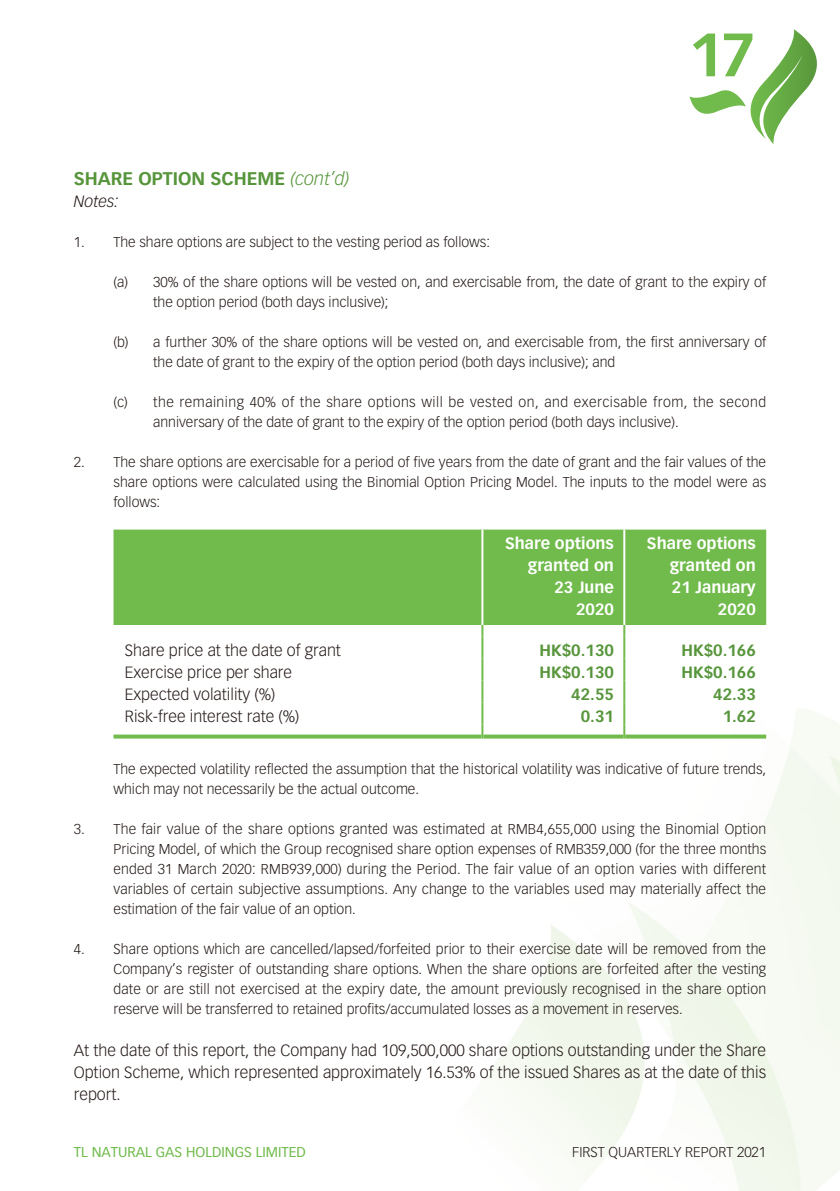
<style>
.page{position:relative;width:840px;height:1191px;background:#fff}
.page>*{position:absolute;margin:0;border:0;box-sizing:border-box;transform-origin:0 0}
.t1{font:700 60px "Vectora LT Std";color:#70bb4b}
.t2{font:700 18px "Vectora LT Std";color:#57953b}
.t3{font:300 16px/22px "Vectora LT Std";color:#231916;text-align:justify}
.t4{font:700 16px/22px "Vectora LT Std";color:#fff;text-align:right}
.t5{font:700 16px "Vectora LT Std";color:#57953b}
.t6{font:italic 300 16px "Vectora LT Std";color:#231916}
.t7{font:300 14px/20px "Vectora LT Std";color:#231916}
.t8{font:14px "Vectora LT Std";color:#70bb4b}
.s1{font-weight:300;font-style:italic}
</style>
<div class="page">
<img style="left:418px;top:648px;width:421px;height:543px">
<svg style="left:689px;top:29px;width:128px;height:115px"></svg>
<div style="left:113px;top:529px;width:652px;height:96px;background:#70bb4b"></div>
<hr style="left:481px;top:529px;width:2px;height:96px;background:#fff">
<hr style="left:623px;top:529px;width:2px;height:96px;background:#fff">
<svg style="left:481px;top:625px;width:2px;height:11px"></svg>
<svg style="left:623px;top:625px;width:2px;height:11px"></svg>
<hr style="left:481px;top:636px;width:2px;height:22px;background:#70bb4b">
<hr style="left:623px;top:636px;width:2px;height:22px;background:#70bb4b">
<hr style="left:481px;top:658px;width:2px;height:22px;background:#70bb4b">
<hr style="left:481px;top:680px;width:2px;height:22px;background:#70bb4b">
<hr style="left:623px;top:658px;width:2px;height:22px;background:#70bb4b">
<hr style="left:623px;top:680px;width:2px;height:22px;background:#70bb4b">
<hr style="left:481px;top:702px;width:2px;height:22px;background:#70bb4b">
<hr style="left:623px;top:702px;width:2px;height:22px;background:#70bb4b">
<svg style="left:481px;top:724px;width:2px;height:14px"></svg>
<svg style="left:623px;top:724px;width:2px;height:14px"></svg>
<svg style="left:113px;top:734px;width:368px;height:4px"></svg>
<svg style="left:483px;top:734px;width:140px;height:4px"></svg>
<svg style="left:625px;top:734px;width:140px;height:4px"></svg>
<h1 class="t1" style="left:688px;top:26px;width:70px">17</h1>
<p class="t2" style="left:74px;top:170px;width:277px">SHARE OPTION SCHEME <span class="s1">(cont’d)</span></p>
<p class="t6" style="left:74px;top:194px;width:46px">Notes:</p>
<p class="t7" style="left:74px;top:233px;width:417px">1. The share options are subject to the vesting period as follows:</p>
<p class="t7" style="left:153px;top:273px;width:614px;text-indent:-40px">(a) 30% of the share options will be vested on, and exercisable from, the date of grant to the expiry of the option period (both days inclusive);</p>
<p class="t7" style="left:153px;top:333px;width:614px;text-indent:-40px">(b) a further 30% of the share options will be vested on, and exercisable from, the first anniversary of the date of grant to the expiry of the option period (both days inclusive); and</p>
<p class="t7" style="left:153px;top:393px;width:614px;text-indent:-40px">(c) the remaining 40% of the share options will be vested on, and exercisable from, the second anniversary of the date of grant to the expiry of the option period (both days inclusive).</p>
<p class="t7" style="left:113px;top:453px;width:653px;text-align:justify;text-indent:-40px">2. The share options are exercisable for a period of five years from the date of grant and the fair values of the share options were calculated using the Binomial Option Pricing Model. The inputs to the model were as follows:</p>
<p class="t4" style="left:505px;top:533px;width:110px">Share options granted on<br>23 June<br>2020</p>
<p class="t4" style="left:646px;top:533px;width:110px">Share options granted on<br>21 January<br>2020</p>
<p class="t3" style="left:125px;top:640px;width:217px">Share price at the date of grant</p>
<p class="t5" style="left:539px;top:642px;width:76px">HK$0.130</p>
<p class="t5" style="left:681px;top:642px;width:76px">HK$0.166</p>
<p class="t3" style="left:125px;top:662px;width:169px">Exercise price per share</p>
<p class="t5" style="left:539px;top:664px;width:76px">HK$0.130</p>
<p class="t5" style="left:681px;top:664px;width:76px">HK$0.166</p>
<p class="t3" style="left:125px;top:684px;width:152px">Expected volatility (%)</p>
<p class="t5" style="left:571px;top:686px;width:44px">42.55</p>
<p class="t5" style="left:712px;top:686px;width:44px">42.33</p>
<p class="t3" style="left:125px;top:706px;width:176px">Risk-free interest rate (%)</p>
<p class="t5" style="left:580px;top:708px;width:35px">0.31</p>
<p class="t5" style="left:722px;top:708px;width:35px">1.62</p>
<p class="t7" style="left:113px;top:759px;width:653px">The expected volatility reflected the assumption that the historical volatility was indicative of future trends, which may not necessarily be the actual outcome.</p>
<p class="t7" style="left:113px;top:819px;width:653px;text-align:justify;text-indent:-40px">3. The fair value of the share options granted was estimated at RMB4,655,000 using the Binomial Option Pricing Model, of which the Group recognised share option expenses of RMB359,000 (for the three months ended 31 March 2020: RMB939,000) during the Period. The fair value of an option varies with different variables of certain subjective assumptions. Any change to the variables used may materially affect the estimation of the fair value of an option.</p>
<p class="t7" style="left:113px;top:939px;width:654px;text-align:justify;text-indent:-40px">4. Share options which are cancelled/lapsed/forfeited prior to their exercise date will be removed from the Company’s register of outstanding share options. When the share options are forfeited after the vesting date or are still not exercised at the expiry date, the amount previously recognised in the share option reserve will be transferred to retained profits/accumulated losses as a movement in reserves.</p>
<p class="t3" style="left:74px;top:1040px;width:693px">At the date of this report, the Company had 109,500,000 share options outstanding under the Share Option Scheme, which represented approximately 16.53% of the issued Shares as at the date of this report.</p>
<p class="t8" style="left:74px;top:1145px;width:233px">TL NATURAL GAS HOLDINGS LIMITED</p>
<p class="t7" style="left:572px;top:1143px;width:195px">FIRST QUARTERLY REPORT 2021</p>
</div>
